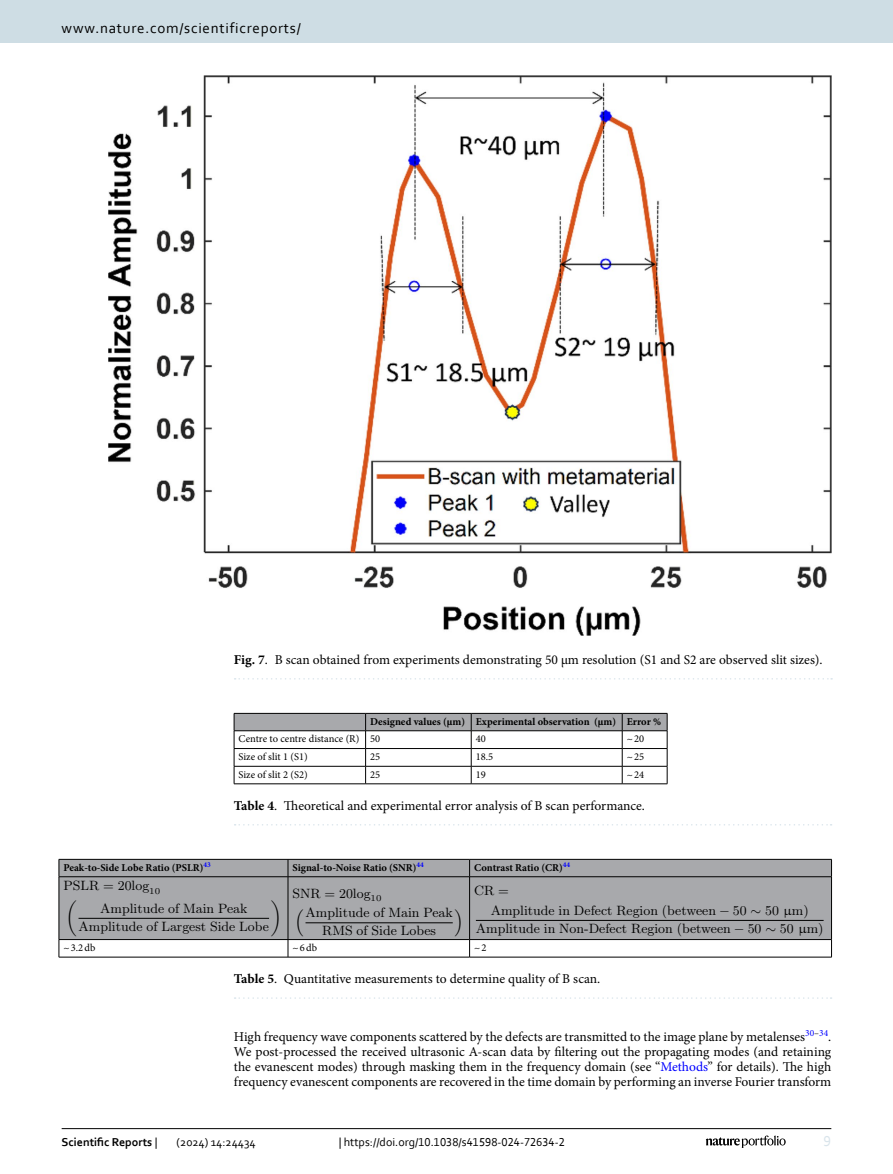
<style>
.page{position:relative;width:893px;height:1174px;background:#fff}
.page>*{position:absolute;margin:0;border:0;box-sizing:border-box;transform-origin:0 0}
.t1{font:15px "Corbel";letter-spacing:.05em;color:#000}
.t2{font:15px "LM Math Extension 10";color:#000}
.t3{font:15px "Corbel";color:#d9e4eb}
.Body_Text{font:13.5px/15px "Minion Pro";color:#000;text-align:justify}
.t4{font:13.5px/17.9px "SFRM0900";color:#000;text-align:center}
.Table_Caption{font:13.5px "Minion Pro";color:#000}
.Figure_Caption{font:13.5px "Minion Pro";color:#000}
.t5{font:12px "Corbel";color:#000}
.t6{font:700 12px "Corbel";color:#000}
.Table_Head{font:700 10.5px "Minion Pro";color:#000}
.Table_Body{font:10.5px "Minion Pro";color:#000}
.s1{font-weight:700}
.s2{font-family:"LM Roman 9"}
.s3{font-family:"EURM10"}
.s4{color:#00f}
.s5{font-weight:400}
</style>
<div class="page">
<div style="left:60px;top:860px;width:771px;height:79px;background:#a8a9ac"></div>
<hr style="left:59px;top:859px;width:229px;height:1px;background:#000">
<svg style="left:59px;top:859px;width:1px;height:17px"></svg>
<hr style="left:288px;top:859px;width:182px;height:1px;background:#000">
<svg style="left:288px;top:859px;width:1px;height:17px"></svg>
<hr style="left:470px;top:859px;width:362px;height:1px;background:#000">
<svg style="left:469px;top:859px;width:1px;height:17px"></svg>
<svg style="left:831px;top:859px;width:1px;height:17px"></svg>
<hr style="left:59px;top:876px;width:229px;height:1px;background:#000">
<hr style="left:59px;top:877px;width:1px;height:62px;background:#000">
<hr style="left:59px;top:939px;width:229px;height:1px;background:#000">
<hr style="left:288px;top:876px;width:182px;height:1px;background:#000">
<hr style="left:288px;top:877px;width:1px;height:62px;background:#000">
<hr style="left:288px;top:939px;width:182px;height:1px;background:#000">
<hr style="left:470px;top:876px;width:362px;height:1px;background:#000">
<hr style="left:469px;top:877px;width:1px;height:62px;background:#000">
<hr style="left:831px;top:877px;width:1px;height:62px;background:#000">
<hr style="left:470px;top:939px;width:362px;height:1px;background:#000">
<svg style="left:59px;top:940px;width:1px;height:16px"></svg>
<svg style="left:288px;top:940px;width:1px;height:16px"></svg>
<hr style="left:288px;top:956px;width:182px;height:1px;background:#000">
<svg style="left:469px;top:939px;width:1px;height:18px"></svg>
<svg style="left:831px;top:939px;width:1px;height:17px"></svg>
<hr style="left:470px;top:956px;width:362px;height:1px;background:#000">
<hr style="left:59px;top:956px;width:229px;height:1px;background:#000">
<hr style="left:79px;top:918px;width:190px;height:1px;background:#000">
<hr style="left:305px;top:922px;width:148px;height:1px;background:#000">
<hr style="left:476px;top:920px;width:348px;height:1px;background:#000">
<svg style="left:235px;top:997px;width:597px;height:1px"></svg>
<hr style="left:366px;top:783px;width:105px;height:1px;background:#000">
<hr style="left:471px;top:783px;width:151px;height:1px;background:#000">
<svg style="left:234px;top:713px;width:434px;height:70px"></svg>
<hr style="left:622px;top:783px;width:45px;height:1px;background:#000">
<hr style="left:234px;top:783px;width:132px;height:1px;background:#000">
<svg style="left:235px;top:824px;width:597px;height:1px"></svg>
<img style="left:108px;top:76px;width:723px;height:560px">
<svg style="left:235px;top:678px;width:597px;height:1px"></svg>
<hr style="left:62px;top:1128px;width:769px;height:1px;background:#000">
<svg style="left:706px;top:1135px;width:80px;height:12px"></svg>
<div style="left:0;top:0;width:893px;height:43px;background:#cedde4"></div>
<p class="t1" style="left:62px;top:18px;width:241px">www.nature.com/scientificreports/</p>
<p class="Figure_Caption" style="left:234px;top:650px;width:590px"><span class="s1">Fig. 7</span>. B scan obtained from experiments demonstrating 50 μm resolution (S1 and S2 are observed slit sizes).</p>
<p class="Table_Head" style="left:370px;top:714px;width:96px">Designed values (µm)</p>
<p class="Table_Head" style="left:476px;top:714px;width:142px">Experimental observation (µm)</p>
<p class="Table_Head" style="left:627px;top:714px;width:36px">Error %</p>
<p class="Table_Body" style="left:239px;top:732px;width:122px">Centre to centre distance (R)</p>
<p class="Table_Body" style="left:370px;top:732px;width:12px">50</p>
<p class="Table_Body" style="left:476px;top:732px;width:12px">40</p>
<p class="Table_Body" style="left:627px;top:732px;width:19px">~20</p>
<p class="Table_Body" style="left:239px;top:749px;width:71px">Size of slit 1 (S1)</p>
<p class="Table_Body" style="left:370px;top:749px;width:12px">25</p>
<p class="Table_Body" style="left:476px;top:749px;width:19px">18.5</p>
<p class="Table_Body" style="left:627px;top:749px;width:19px">~25</p>
<p class="Table_Body" style="left:239px;top:767px;width:71px">Size of slit 2 (S2)</p>
<p class="Table_Body" style="left:370px;top:767px;width:12px">25</p>
<p class="Table_Body" style="left:476px;top:767px;width:12px">19</p>
<p class="Table_Body" style="left:627px;top:767px;width:19px">~24</p>
<p class="Table_Caption" style="left:234px;top:796px;width:413px"><span class="s1">Table 4</span>. Theoretical and experimental error analysis of B scan performance.</p>
<p class="Table_Head" style="left:63px;top:860px;width:149px">Peak-to-Side Lobe Ratio (PSLR)<sup>43</sup></p>
<p class="Table_Head" style="left:292px;top:860px;width:133px">Signal-to-Noise Ratio (SNR)<sup>44</sup></p>
<p class="Table_Head" style="left:474px;top:860px;width:98px">Contrast Ratio (CR)<sup>44</sup></p>
<p class="t4" style="left:63px;top:877px;width:98px">PSLR <span class="s2">=</span> 20log<sub>10</sub></p>
<p class="t2" style="left:66px;top:887px;width:12px">(</p>
<p class="t4" style="left:79px;top:900px;width:192px">Amplitude of Main Peak<br>Amplitude of Largest Side Lobe</p>
<p class="t2" style="left:271px;top:887px;width:12px">)</p>
<p class="t4" style="left:491px;top:880px;width:320px;line-height:20.1px;text-align:left;text-indent:-17px">CR <span class="s2">=<br></span>Amplitude in Defect Region (between − <span class="s2">50</span> ∼ <span class="s2">50</span> <span class="s3">µ</span>m<span class="s2">)</span></p>
<p class="t4" style="left:476px;top:919px;width:349px">Amplitude in Non-Defect Region (between − <span class="s2">50</span> ∼ <span class="s2">50</span> <span class="s3">µ</span>m<span class="s2">)</span></p>
<p class="t4" style="left:292px;top:885px;width:91px">SNR <span class="s2">=</span> 20log<sub>10</sub></p>
<p class="t2" style="left:295px;top:896px;width:10px">(</p>
<p class="t4" style="left:305px;top:904px;width:149px">Amplitude of Main Peak<br>RMS of Side Lobes</p>
<p class="t2" style="left:455px;top:896px;width:10px">)</p>
<p class="Table_Body" style="left:63px;top:940px;width:34px">~3.2db</p>
<p class="Table_Body" style="left:292px;top:940px;width:26px">~6db</p>
<p class="Table_Body" style="left:474px;top:940px;width:14px">~2</p>
<p class="Table_Caption" style="left:234px;top:969px;width:368px"><span class="s1">Table 5</span>. Quantitative measurements to determine quality of B scan.</p>
<p class="Body_Text" style="left:234px;top:1029px;width:599px">High frequency wave components scattered by the defects are transmitted to the image plane by metalenses<sup>30</sup><sup>–</sup><sup>34</sup>.<br>We post-processed the received ultrasonic A-scan data by filtering out the propagating modes (and retaining the evanescent modes) through masking them in the frequency domain (see “<span class="s4">Methods</span>” for details). The high frequency evanescent components are recovered in the time domain by performing an inverse Fourier transform</p>
<p class="t6" style="left:62px;top:1134px;width:97px">Scientific Reports <span class="s5">|</span></p>
<p class="t5" style="left:177px;top:1134px;width:81px">(2024) 14:24434</p>
<p class="t5" style="left:339px;top:1134px;width:228px">| https://doi.org/10.1038/s41598-024-72634-2</p>
<p class="t3" style="left:824px;top:1132px;width:9px">9</p>
</div>
